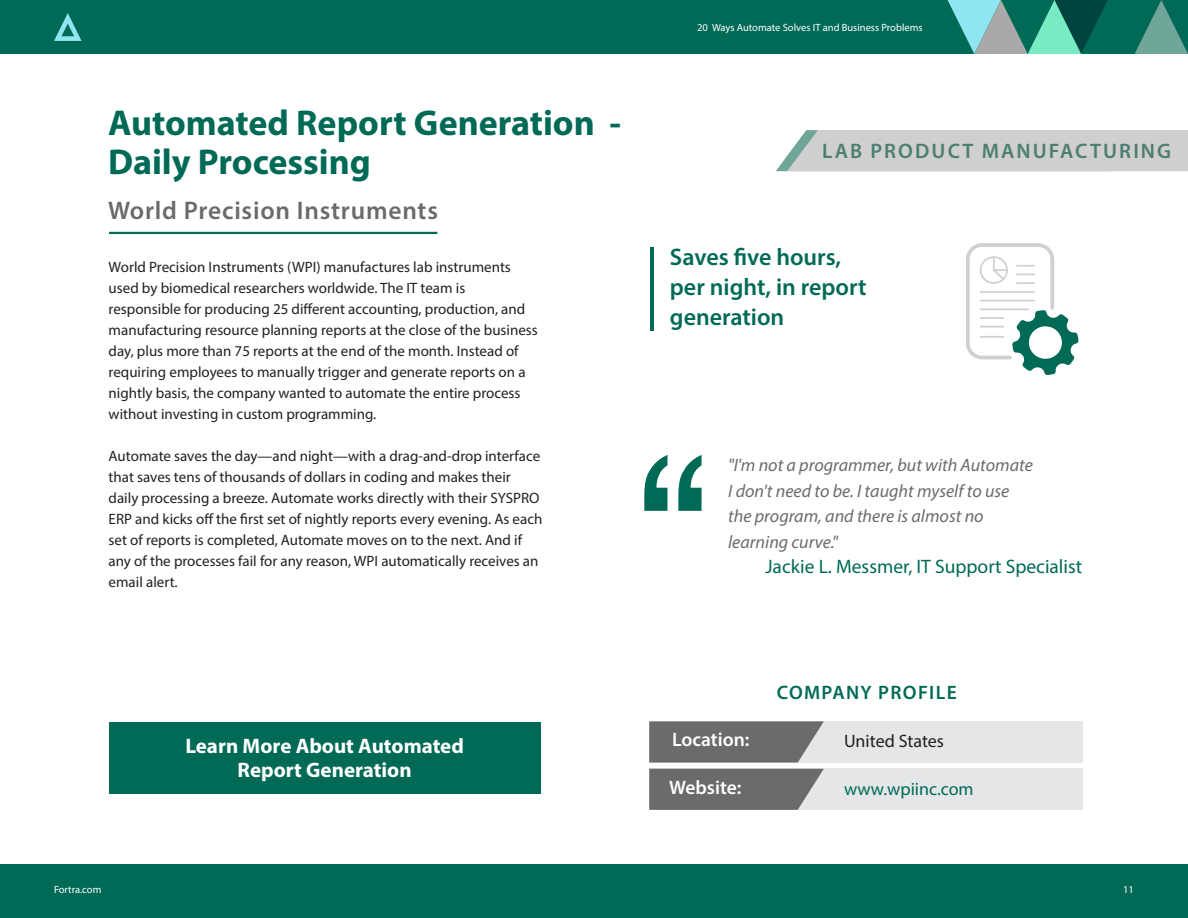
<style>
.page{position:relative;width:1188px;height:918px;background:#fff}
.page>*{position:absolute;margin:0;border:0;box-sizing:border-box;transform-origin:0 0}
.t1{font:180px "Sathu";color:#006a56}
.t2{font:700 36px "Myriad Pro";color:#006a56}
.t3{font:600 25.5px "Myriad Pro";letter-spacing:.03em;color:#6c6b6c}
.t4{font:600 24px/30px "Myriad Pro";color:#006a56}
.Title_-_Summary_Copy{font:700 21px "Myriad Pro";color:#fff}
.t5{font:600 21px "Myriad Pro";letter-spacing:.1em;color:#4d7e71}
.Title_-_Summary_Copy-2{font:19.5px "Myriad Pro";color:#006a56}
.t6{font:600 19.5px "Myriad Pro";color:#fff}
.t7{font:600 19.5px "Myriad Pro";letter-spacing:.07em;color:#006a56}
.Title_-_Summary_Copy-3{font:italic 18px/25.5px "Myriad Pro";color:#6c6b6c}
.t8{font:18px "Myriad Pro";color:#006a56}
.t9{font:18px "Myriad Pro";color:#231f20}
.Title_-_Summary_Copy-4{font:15px/21px "Myriad Pro";color:#231f20}
.t10{font:10.5px "Myriad Pro";color:#fff}
</style>
<div class="page">
<div style="left:0;top:864px;width:1188px;height:54px;background:#006a56"></div>
<div style="left:0;top:0;width:1188px;height:54px;background:#006a56"></div>
<svg style="left:54px;top:13px;width:28px;height:28px"></svg>
<svg style="left:948px;top:0;width:240px;height:54px"></svg>
<svg style="left:966px;top:243px;width:112px;height:132px"></svg>
<hr style="left:109px;top:232px;width:328px;height:2px;background:#006a56">
<hr style="left:650px;top:247px;width:4px;height:83px;background:#006a56">
<div style="left:776px;top:130px;width:412px;height:41px;background:#cfcfcf"></div>
<div style="left:109px;top:722px;width:432px;height:72px;background:#006a56"></div>
<div style="left:649px;top:721px;width:434px;height:42px;background:#e5e6e8"></div>
<div style="left:649px;top:769px;width:434px;height:41px;background:#e5e6e8"></div>
<svg style="left:649px;top:769px;width:175px;height:41px;background:#757475"></svg>
<svg style="left:649px;top:721px;width:175px;height:42px;background:#777677"></svg>
<p class="t10" style="left:697px;top:21px;width:227px">20 Ways Automate Solves IT and Business Problems</p>
<p class="t2" style="left:108px;top:99px;width:514px">Automated Report Generation -</p>
<p class="t2" style="left:108px;top:138px;width:264px">Daily Processing</p>
<p class="t3" style="left:108px;top:194px;width:331px">World Precision Instruments</p>
<p class="Title_-_Summary_Copy-4" style="left:109px;top:256px;width:431px">World Precision Instruments (WPI) manufactures lab instruments used by biomedical researchers worldwide. The IT team is responsible for producing 25 different accounting, production, and manufacturing resource planning reports at the close of the business day, plus more than 75 reports at the end of the month. Instead of requiring employees to manually trigger and generate reports on a nightly basis, the company wanted to automate the entire process without investing in custom programming.</p>
<p class="Title_-_Summary_Copy-4" style="left:109px;top:445px;width:435px">Automate saves the day—and night—with a drag-and-drop interface that saves tens of thousands of dollars in coding and makes their daily processing a breeze. Automate works directly with their SYSPRO ERP and kicks off the first set of nightly reports every evening. As each set of reports is completed, Automate moves on to the next. And if any of the processes fail for any reason, WPI automatically receives an email alert.</p>
<p class="t5" style="left:822px;top:137px;width:351px">LAB PRODUCT MANUFACTURING</p>
<p class="t4" style="left:670px;top:242px;width:198px">Saves five hours, per night, in report generation</p>
<p class="t1" style="left:629px;top:381px;width:90px">“</p>
<p class="Title_-_Summary_Copy-3" style="left:728px;top:452px;width:306px">"I'm not a programmer, but with Automate<br>I don't need to be. I taught myself to use the program, and there is almost no learning curve."</p>
<p class="Title_-_Summary_Copy-2" style="left:765px;top:555px;width:318px">Jackie L. Messmer, IT Support Specialist</p>
<p class="Title_-_Summary_Copy" style="left:185px;top:732px;width:280px">Learn More About Automated</p>
<p class="Title_-_Summary_Copy" style="left:238px;top:756px;width:176px">Report Generation</p>
<p class="t7" style="left:777px;top:681px;width:182px">COMPANY PROFILE</p>
<p class="t6" style="left:672px;top:727px;width:79px">Location:</p>
<p class="t9" style="left:844px;top:730px;width:102px">United States</p>
<p class="t6" style="left:669px;top:775px;width:74px">Website:</p>
<p class="t8" style="left:844px;top:778px;width:131px">www.wpiinc.com</p>
<p class="t10" style="left:54px;top:883px;width:49px">Fortra.com</p>
<p class="t10" style="left:1123px;top:883px;width:12px">11</p>
</div>
